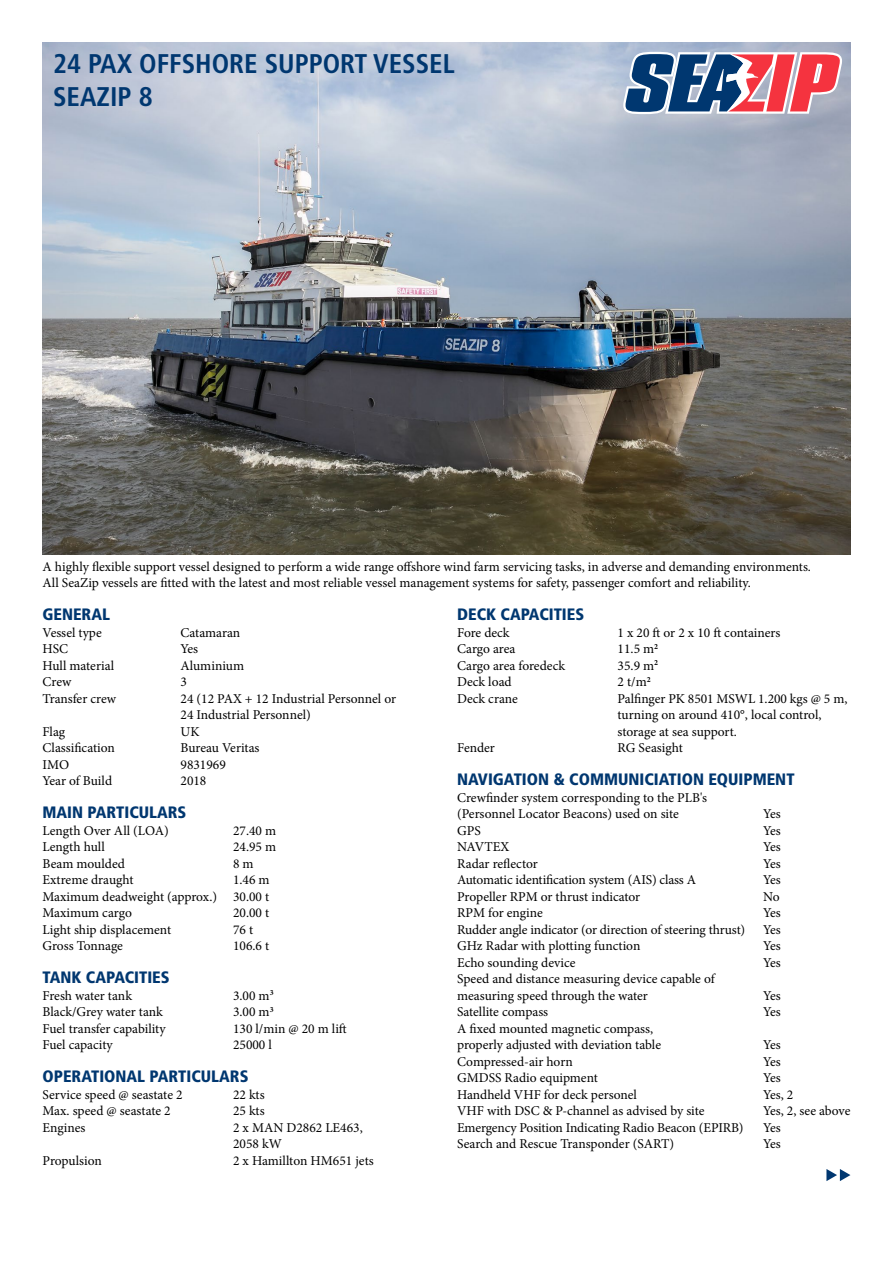
<style>
.page{position:relative;width:893px;height:1263px;background:#fff}
.page>*{position:absolute;margin:0;border:0;box-sizing:border-box;transform-origin:0 0}
.t1{font:700 condensed 27px/32.4px "Frutiger LT Std";color:#003770}
.t2{font:900 condensed 16.5px "Frutiger LT Std";color:#003770}
.t3{font:13.5px/16.5px "Minion Pro";letter-spacing:-.005em;color:#000}
</style>
<div class="page">
<img style="left:43px;top:43px;width:807px;height:511px">
<svg style="left:826px;top:1169px;width:24px;height:12px"></svg>
<svg style="left:623px;top:52px;width:219px;height:62px"></svg>
<h1 class="t1" style="left:53px;top:48px;width:403px">24 PAX OFFSHORE SUPPORT VESSEL<br>SEAZIP 8</h1>
<p class="t3" style="left:43px;top:558px;width:770px">A highly flexible support vessel designed to perform a wide range offshore wind farm servicing tasks, in adverse and demanding environments.<br>All SeaZip vessels are fitted with the latest and most reliable vessel management systems for safety, passenger comfort and reliability.</p>
<p class="t2" style="left:43px;top:604px;width:69px">GENERAL</p>
<p class="t3" style="left:43px;top:624px;width:61px">Vessel type</p>
<p class="t3" style="left:181px;top:624px;width:61px">Catamaran</p>
<p class="t3" style="left:43px;top:641px;width:27px">HSC</p>
<p class="t3" style="left:181px;top:641px;width:19px">Yes</p>
<p class="t3" style="left:43px;top:657px;width:73px">Hull material</p>
<p class="t3" style="left:181px;top:657px;width:65px">Aluminium</p>
<p class="t3" style="left:43px;top:674px;width:30px">Crew</p>
<p class="t3" style="left:181px;top:674px;width:8px">3</p>
<p class="t3" style="left:43px;top:690px;width:75px">Transfer crew</p>
<p class="t3" style="left:181px;top:690px;width:217px">24 (12 PAX + 12 Industrial Personnel or<br>24 Industrial Personnel)</p>
<p class="t3" style="left:43px;top:723px;width:24px">Flag</p>
<p class="t3" style="left:181px;top:723px;width:21px">UK</p>
<p class="t3" style="left:43px;top:740px;width:74px">Classification</p>
<p class="t3" style="left:181px;top:740px;width:81px">Bureau Veritas</p>
<p class="t3" style="left:43px;top:756px;width:28px">IMO</p>
<p class="t3" style="left:181px;top:756px;width:47px">9831969</p>
<p class="t3" style="left:43px;top:772px;width:71px">Year of Build</p>
<p class="t3" style="left:181px;top:772px;width:27px">2018</p>
<p class="t2" style="left:43px;top:802px;width:145px">MAIN PARTICULARS</p>
<p class="t3" style="left:43px;top:822px;width:128px">Length Over All (LOA)</p>
<p class="t3" style="left:233px;top:822px;width:45px">27.40 m</p>
<p class="t3" style="left:43px;top:839px;width:64px">Length hull</p>
<p class="t3" style="left:233px;top:839px;width:45px">24.95 m</p>
<p class="t3" style="left:43px;top:855px;width:84px">Beam moulded</p>
<p class="t3" style="left:233px;top:855px;width:22px">8 m</p>
<p class="t3" style="left:43px;top:872px;width:93px">Extreme draught</p>
<p class="t2" style="left:457px;top:604px;width:129px">DECK CAPACITIES</p>
<p class="t3" style="left:457px;top:624px;width:54px">Fore deck</p>
<p class="t3" style="left:618px;top:624px;width:164px">1 x 20 ft or 2 x 10 ft containers</p>
<p class="t3" style="left:457px;top:641px;width:60px">Cargo area</p>
<p class="t3" style="left:618px;top:641px;width:42px">11.5 m<sup>2</sup></p>
<p class="t3" style="left:457px;top:657px;width:109px">Cargo area foredeck</p>
<p class="t3" style="left:618px;top:657px;width:42px">35.9 m<sup>2</sup></p>
<p class="t3" style="left:457px;top:674px;width:56px">Deck load</p>
<p class="t3" style="left:618px;top:674px;width:35px">2 t/m<sup>2</sup></p>
<p class="t3" style="left:457px;top:690px;width:62px">Deck crane</p>
<p class="t3" style="left:618px;top:690px;width:231px">Palfinger PK 8501 MSWL 1.200 kgs @ 5 m, turning on around 410°, local control, storage at sea support.</p>
<p class="t3" style="left:457px;top:740px;width:39px">Fender</p>
<p class="t3" style="left:618px;top:740px;width:67px">RG Seasight</p>
<p class="t2" style="left:457px;top:769px;width:339px">NAVIGATION &amp; COMMUNICIATION EQUIPMENT</p>
<p class="t3" style="left:457px;top:789px;width:252px">Crewfinder system corresponding to the PLB's (Personnel Locator Beacons) used on site</p>
<p class="t3" style="left:763px;top:806px;width:19px">Yes</p>
<p class="t3" style="left:457px;top:822px;width:25px">GPS</p>
<p class="t3" style="left:763px;top:822px;width:19px">Yes</p>
<p class="t3" style="left:457px;top:839px;width:54px">NAVTEX</p>
<p class="t3" style="left:763px;top:839px;width:19px">Yes</p>
<p class="t3" style="left:457px;top:855px;width:82px">Radar reflector</p>
<p class="t3" style="left:763px;top:855px;width:19px">Yes</p>
<p class="t3" style="left:457px;top:872px;width:240px">Automatic identification system (AIS) class A</p>
<p class="t3" style="left:763px;top:872px;width:19px">Yes</p>
<p class="t3" style="left:457px;top:888px;width:185px">Propeller RPM or thrust indicator</p>
<p class="t3" style="left:763px;top:888px;width:18px">No</p>
<p class="t3" style="left:457px;top:905px;width:87px">RPM for engine</p>
<p class="t3" style="left:763px;top:905px;width:19px">Yes</p>
<p class="t3" style="left:457px;top:921px;width:290px">Rudder angle indicator (or direction of steering thrust)</p>
<p class="t3" style="left:763px;top:921px;width:19px">Yes</p>
<p class="t3" style="left:457px;top:937px;width:185px">GHz Radar with plotting function</p>
<p class="t3" style="left:763px;top:937px;width:19px">Yes</p>
<p class="t3" style="left:457px;top:954px;width:120px">Echo sounding device</p>
<p class="t3" style="left:763px;top:954px;width:19px">Yes</p>
<p class="t3" style="left:457px;top:970px;width:259px">Speed and distance measuring device capable of measuring speed through the water</p>
<p class="t3" style="left:43px;top:872px;width:229px;text-align:justify;text-indent:190px">1.46 m Maximum deadweight (approx.) 30.00 t Maximum cargo</p>
<p class="t3" style="left:233px;top:905px;width:38px">20.00 t</p>
<p class="t3" style="left:43px;top:921px;width:130px">Light ship displacement</p>
<p class="t3" style="left:233px;top:921px;width:22px">76 t</p>
<p class="t3" style="left:43px;top:938px;width:82px">Gross Tonnage</p>
<p class="t3" style="left:233px;top:938px;width:38px">106.6 t</p>
<p class="t2" style="left:43px;top:967px;width:129px">TANK CAPACITIES</p>
<p class="t3" style="left:43px;top:987px;width:91px">Fresh water tank</p>
<p class="t3" style="left:233px;top:987px;width:42px">3.00 m<sup>3</sup></p>
<p class="t3" style="left:43px;top:1004px;width:122px">Black/Grey water tank</p>
<p class="t3" style="left:233px;top:1004px;width:42px">3.00 m<sup>3</sup></p>
<p class="t3" style="left:43px;top:1020px;width:125px">Fuel transfer capability</p>
<p class="t3" style="left:233px;top:1020px;width:115px">130 l/min @ 20 m lift</p>
<p class="t3" style="left:43px;top:1037px;width:72px">Fuel capacity</p>
<p class="t3" style="left:233px;top:1037px;width:40px">25000 l</p>
<p class="t2" style="left:43px;top:1066px;width:207px">OPERATIONAL PARTICULARS</p>
<p class="t3" style="left:43px;top:1086px;width:142px">Service speed @ seastate 2</p>
<p class="t3" style="left:233px;top:1086px;width:33px">22 kts</p>
<p class="t3" style="left:43px;top:1103px;width:130px">Max. speed @ seastate 2</p>
<p class="t3" style="left:233px;top:1103px;width:33px">25 kts</p>
<p class="t3" style="left:43px;top:1119px;width:44px">Engines</p>
<p class="t3" style="left:233px;top:1119px;width:131px">2 x MAN D2862 LE463,<br>2058 kW</p>
<p class="t3" style="left:43px;top:1152px;width:61px">Propulsion</p>
<p class="t3" style="left:233px;top:1152px;width:142px">2 x Hamillton HM651 jets</p>
<p class="t3" style="left:763px;top:987px;width:19px">Yes</p>
<p class="t3" style="left:457px;top:1003px;width:93px">Satellite compass</p>
<p class="t3" style="left:763px;top:1003px;width:19px">Yes</p>
<p class="t3" style="left:457px;top:1020px;width:205px">A fixed mounted magnetic compass, properly adjusted with deviation table</p>
<p class="t3" style="left:763px;top:1036px;width:19px">Yes</p>
<p class="t3" style="left:457px;top:1053px;width:117px">Compressed-air horn</p>
<p class="t3" style="left:763px;top:1053px;width:19px">Yes</p>
<p class="t3" style="left:457px;top:1069px;width:142px">GMDSS Radio equipment</p>
<p class="t3" style="left:763px;top:1069px;width:19px">Yes</p>
<p class="t3" style="left:457px;top:1086px;width:181px">Handheld VHF for deck personel</p>
<p class="t3" style="left:763px;top:1086px;width:32px">Yes, 2</p>
<p class="t3" style="left:457px;top:1102px;width:249px">VHF with DSC &amp; P-channel as advised by site</p>
<p class="t3" style="left:763px;top:1102px;width:89px">Yes, 2, see above</p>
<p class="t3" style="left:457px;top:1119px;width:288px">Emergency Position Indicating Radio Beacon (EPIRB)</p>
<p class="t3" style="left:763px;top:1119px;width:19px">Yes</p>
<p class="t3" style="left:457px;top:1135px;width:218px">Search and Rescue Transponder (SART)</p>
<p class="t3" style="left:763px;top:1135px;width:19px">Yes</p>
</div>
